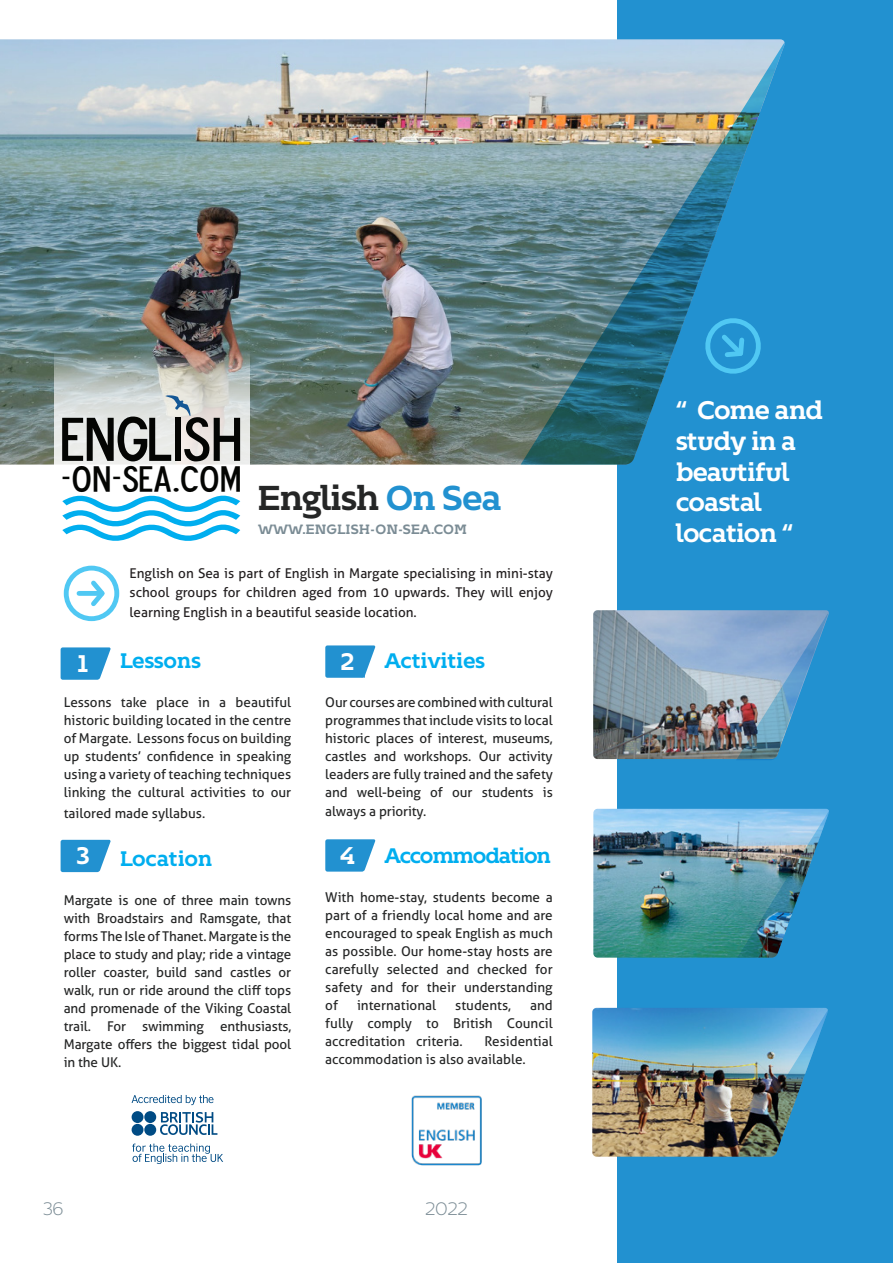
<style>
.page{position:relative;width:893px;height:1263px;background:#fff}
.page>*{position:absolute;margin:0;border:0;box-sizing:border-box;transform-origin:0 0}
.t1{font:62.7px "Blue Highway D Type";letter-spacing:.01em;color:#040503}
.t2{font:37.05px "Blue Highway D Type";letter-spacing:.02em;color:#040503}
.Headlines{font:700 34.5px "Kontrapunkt Bob";letter-spacing:-.04em;color:#252626}
.Headlines-2{font:700 25.5px/30.6px "Kontrapunkt Bob";letter-spacing:-.04em;color:#fff}
.t3{font:700 24px "Kontrapunkt Bob";color:#fff}
.Text{font:700 21px "Kontrapunkt Bob";letter-spacing:-.02em;color:#00aeef}
.Text-2{font:700 21px "Kontrapunkt Bob";letter-spacing:-.06em;color:#00aeef}
.t4{font:300 18px "Kontrapunkt Bob";letter-spacing:-.04em;color:#7b8c95}
.Text-3{font:13.5px/18px "Aller";color:#252626;text-align:justify}
.Text-4{font:13.5px/19.5px "Aller";color:#231f20;text-align:justify}
.t5{font:700 13.5px "Kontrapunkt Bob";color:#7b8c95}
.s1{color:#2291d0}
</style>
<div class="page">
<div style="left:618px;top:0;width:275px;height:1263px;background:#2291d0"></div>
<img style="left:593px;top:809px;width:144px;height:149px">
<img style="left:737px;top:809px;width:92px;height:149px">
<img style="left:592px;top:1008px;width:144px;height:149px">
<img style="left:736px;top:1008px;width:92px;height:149px">
<img style="left:0;top:39px;width:785px;height:426px">
<img style="left:521px;top:43px;width:264px;height:422px">
<img style="left:593px;top:610px;width:235px;height:149px">
<svg style="left:736px;top:611px;width:93px;height:149px"></svg>
<svg style="left:61px;top:647px;width:50px;height:33px"></svg>
<div style="left:68px;top:654px;width:30px;height:20px;background:#2291d0"></div>
<svg style="left:61px;top:840px;width:50px;height:32px"></svg>
<div style="left:68px;top:847px;width:30px;height:19px;background:#2291d0"></div>
<svg style="left:325px;top:645px;width:51px;height:33px;background:#41a0d6"></svg>
<svg style="left:325px;top:839px;width:51px;height:33px"></svg>
<div style="left:332px;top:846px;width:31px;height:20px;background:#2291d0"></div>
<svg style="left:54px;top:351px;width:196px;height:180px"></svg>
<svg style="left:62px;top:494px;width:178px;height:47px"></svg>
<svg style="left:166px;top:395px;width:24px;height:21px"></svg>
<div style="left:64px;top:566px;width:55px;height:55px;border:5px solid #50c8f3;border-radius:50%"></div>
<div style="left:79px;top:591px;width:21px;height:5px;background:#50c8f3"></div>
<svg style="left:87px;top:576px;width:22px;height:35px"></svg>
<svg style="left:132px;top:1095px;width:82px;height:10px"></svg>
<svg style="left:132px;top:1143px;width:91px;height:21px"></svg>
<svg style="left:160px;top:1112px;width:57px;height:23px"></svg>
<div style="left:132px;top:1111px;width:11px;height:12px;background:#004b84;border-radius:50%"></div>
<div style="left:144px;top:1111px;width:12px;height:12px;background:#004b84;border-radius:50%"></div>
<div style="left:132px;top:1124px;width:11px;height:12px;background:#004b84;border-radius:50%"></div>
<div style="left:144px;top:1124px;width:12px;height:12px;background:#004b84;border-radius:50%"></div>
<img style="left:411px;top:1095px;width:71px;height:71px">
<p class="t1" style="left:61px;top:399px;width:182px">ENGLISH</p>
<p class="t2" style="left:61px;top:455px;width:182px">-ON-SEA.COM</p>
<p class="Headlines" style="left:257px;top:478px;width:246px">English <span class="s1">On Sea</span></p>
<p class="t5" style="left:258px;top:522px;width:210px">WWW.ENGLISH-ON-SEA.COM</p>
<p class="Text-4" style="left:130px;top:563px;width:425px">English on Sea is part of English in Margate specialising in mini-stay school groups for children aged from 10 upwards. They will enjoy learning English in a beautiful seaside location.</p>
<p class="Text" style="left:120px;top:648px;width:83px">Lessons</p>
<p class="Text-3" style="left:64px;top:693px;width:229px">Lessons take place in a beautiful historic building located in the centre of Margate. Lessons focus on building up students’ confidence in speaking using a variety of teaching techniques linking the cultural activities to our</p>
<p class="Text-3" style="left:64px;top:804px;width:143px">tailored made syllabus.</p>
<p class="Text" style="left:120px;top:846px;width:94px">Location</p>
<p class="Text-3" style="left:64px;top:891px;width:229px">Margate is one of three main towns with Broadstairs and Ramsgate, that forms The Isle of Thanet. Margate is the place to study and play; ride a vintage roller coaster, build sand castles or walk, run or ride around the cliff tops and promenade of the Viking Coastal trail. For swimming enthusiasts, Margate offers the biggest tidal pool in the UK.</p>
<p class="t3" style="left:77px;top:650px;width:13px">1</p>
<p class="t3" style="left:76px;top:842px;width:15px">3</p>
<p class="Text" style="left:384px;top:648px;width:102px">Activities</p>
<p class="Text-3" style="left:325px;top:693px;width:229px">Our courses are combined with cultural programmes that include visits to local historic places of interest, museums, castles and workshops. Our activity leaders are fully trained and the safety and well-being of our students is</p>
<p class="Text-3" style="left:325px;top:802px;width:103px">always a priority.</p>
<p class="Text-2" style="left:384px;top:843px;width:168px">Accommodation</p>
<p class="Text-3" style="left:325px;top:888px;width:229px">With home-stay, students become a part of a friendly local home and are encouraged to speak English as much as possible. Our home-stay hosts are carefully selected and checked for safety and for their understanding of</p>
<p class="t3" style="left:340px;top:648px;width:16px">2</p>
<p class="t3" style="left:340px;top:842px;width:17px">4</p>
<p class="Text-3" style="left:325px;top:996px;width:229px;text-indent:205px">and fully comply to British Council accreditation criteria.</p>
<p class="Text-3" style="left:357px;top:996px;width:81px">international</p>
<p class="Text-3" style="left:455px;top:996px;width:57px">students,</p>
<p class="Text-3" style="left:325px;top:1032px;width:229px;text-indent:159px">Residential accommodation is also available.</p>
<h3 class="t4" style="left:43px;top:1199px;width:22px">36</h3>
<p class="t4" style="left:425px;top:1199px;width:45px">2022</p>
<p class="Headlines-2" style="left:676px;top:395px;width:149px">“ Come and study in a beautiful coastal location “</p>
</div>
